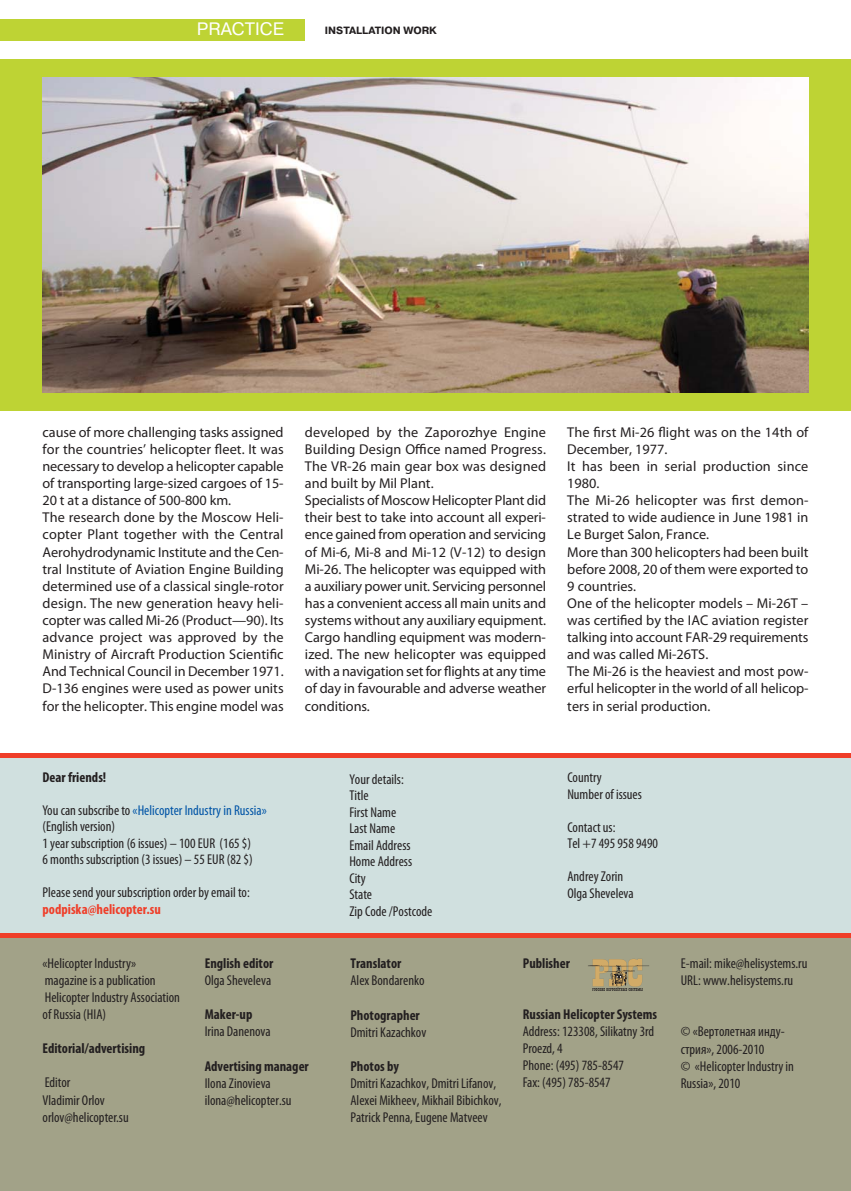
<style>
.page{position:relative;width:851px;height:1191px;background:#fff}
.page>*{position:absolute;margin:0;border:0;box-sizing:border-box;transform-origin:0 0}
.t1{font:18px "Pragmatica C";color:#fff}
.t2{font:14.25px/17.1px "Myriad Pro";color:#231f20}
.t3{font:condensed 14.25px/17.1px "Myriad Pro";color:#231f20}
.t4{font:700 condensed 14.25px "Myriad Pro";color:#231f20}
.t5{font:700 condensed 14.25px "Myriad Pro";color:#ef3e29}
.t6{font:700 10.5px "Pragmatica C";color:#231f20}
.s1{color:#0054a6}
</style>
<div class="page">
<div style="left:0;top:60px;width:850px;height:351px;background:#bed334"></div>
<img style="left:43px;top:78px;width:765px;height:314px">
<div style="left:0;top:19px;width:305px;height:21px;background:#bed334"></div>
<div style="left:0;top:755px;width:850px;height:180px;background:#d0e0df"></div>
<div style="left:0;top:937px;width:850px;height:253px;background:#a2a288"></div>
<hr style="left:0;top:753px;width:850px;height:4px;background:#ef3e29">
<div style="left:0;top:933px;width:850px;height:5px;background:#ef3e29"></div>
<svg style="left:588px;top:959px;width:61px;height:31px"></svg>
<p class="t1" style="left:197px;top:23px;width:88px">PRACTICE</p>
<p class="t6" style="left:325px;top:27px;width:113px">INSTALLATION WORK</p>
<p class="t2" style="left:43px;top:425px;width:242px">cause of more challenging tasks assigned for the countries’ helicopter fleet. It was necessary to develop a helicopter capable of transporting large-sized cargoes of 15- 20 t at a distance of 500-800 km.<br>The research done by the Moscow Heli&shy;copter Plant together with the Central Aerohydrodynamic Institute and the Cen&shy;tral Institute of Aviation Engine Building determined use of a classical single-rotor design. The new generation heavy heli&shy;copter was called Mi-26 (Product—90). Its advance project was approved by the Ministry of Aircraft Production Scientific And Technical Council in December 1971.<br>D-136 engines were used as power units for the helicopter. This engine model was</p>
<p class="t2" style="left:305px;top:425px;width:242px">developed by the Zaporozhye Engine Building Design Office named Progress.<br>The VR-26 main gear box was designed and built by Mil Plant.<br>Specialists of Moscow Helicopter Plant did their best to take into account all experi&shy;ence gained from operation and servicing of Mi-6, Mi-8 and Mi-12 (V-12) to design Mi-26. The helicopter was equipped with a auxiliary power unit. Servicing personnel has a convenient access all main units and systems without any auxiliary equipment.<br>Cargo handling equipment was modern&shy;ized. The new helicopter was equipped with a navigation set for flights at any time of day in favourable and adverse weather conditions.</p>
<p class="t2" style="left:567px;top:425px;width:242px">The first Mi-26 flight was on the 14th of<br>December, 1977.<br>It has been in serial production since<br>1980.<br>The Mi-26 helicopter was first demon&shy;strated to wide audience in June 1981 in<br>Le Burget Salon, France.<br>More than 300 helicopters had been built before 2008, 20 of them were exported to<br>9 countries.<br>One of the helicopter models – Mi-26T – was certified by the IAC aviation register talking into account FAR-29 requirements and was called Mi-26TS.<br>The Mi-26 is the heaviest and most pow&shy;erful helicopter in the world of all helicop&shy;ters in serial production.</p>
<p class="t4" style="left:43px;top:772px;width:65px">Dear friends!</p>
<p class="t3" style="left:43px;top:803px;width:226px;line-height:16.5px">You can subscribe to <span class="s1">«Helicopter Industry in Russia» </span>(English version)<br>1 year subscription (6 issues) – 100 EUR (165 $)<br>6 months subscription (3 issues) – 55 EUR (82 $)</p>
<p class="t3" style="left:43px;top:885px;width:209px">Please send your subscription order by email to:</p>
<p class="t5" style="left:43px;top:904px;width:120px">podpiska@helicopter.su</p>
<p class="t3" style="left:43px;top:955px;width:139px">«Helicopter Industry» magazine is a publication<br>Helicopter Industry Association of Russia (HIA)</p>
<p class="t4" style="left:43px;top:1043px;width:104px">Editorial/advertising</p>
<p class="t3" style="left:43px;top:1075px;width:88px">Editor<br>Vladimir Orlov orlov@helicopter.su</p>
<p class="t4" style="left:205px;top:958px;width:70px">English editor</p>
<p class="t3" style="left:205px;top:973px;width:68px">Olga Sheveleva</p>
<p class="t4" style="left:205px;top:1009px;width:49px">Maker-up</p>
<p class="t3" style="left:205px;top:1024px;width:68px">Irina Danenova</p>
<p class="t4" style="left:205px;top:1060px;width:106px">Advertising manager</p>
<p class="t3" style="left:205px;top:1075px;width:88px">Ilona Zinovieva ilona@helicopter.su</p>
<p class="t3" style="left:349px;top:771px;width:85px;line-height:16.5px">Your details:<br>Title<br>First Name<br>Last Name<br>Email Address<br>Home Address<br>City<br>State<br>Zip Code /Postcode</p>
<p class="t3" style="left:567px;top:770px;width:76px;line-height:16.5px">Country<br>Number of issues</p>
<p class="t3" style="left:567px;top:820px;width:92px;line-height:16.5px">Contact us:<br>Tel +7 495 958 9490</p>
<p class="t3" style="left:567px;top:869px;width:68px;line-height:16.5px">Andrey Zorin<br>Olga Sheveleva</p>
<p class="t4" style="left:350px;top:958px;width:52px">Translator</p>
<p class="t3" style="left:350px;top:973px;width:76px">Alex Bondarenko</p>
<p class="t4" style="left:350px;top:1009px;width:71px">Photographer</p>
<p class="t3" style="left:350px;top:1024px;width:77px">Dmitri Kazachkov</p>
<p class="t4" style="left:350px;top:1061px;width:50px">Photos by</p>
<p class="t3" style="left:350px;top:1076px;width:153px">Dmitri Kazachkov, Dmitri Lifanov,<br>Alexei Mikheev, Mikhail Bibichkov,<br>Patrick Penna, Eugene Matveev</p>
<p class="t4" style="left:522px;top:958px;width:48px">Publisher</p>
<p class="t4" style="left:522px;top:1009px;width:136px">Russian Helicopter Systems</p>
<p class="t3" style="left:522px;top:1024px;width:133px">Address: 123308, Silikatny 3rd<br>Proezd, 4<br>Phone: (495) 785-8547<br>Fax: (495) 785-8547</p>
<p class="t3" style="left:680px;top:956px;width:128px">E-mail: mike@helisystems.ru<br>URL: www.helisystems.ru</p>
<p class="t3" style="left:680px;top:1024px;width:115px">© «Вертолетная инду&shy;стрия», 2006-2010<br>© «Helicopter Industry in<br>Russia», 2010</p>
</div>
